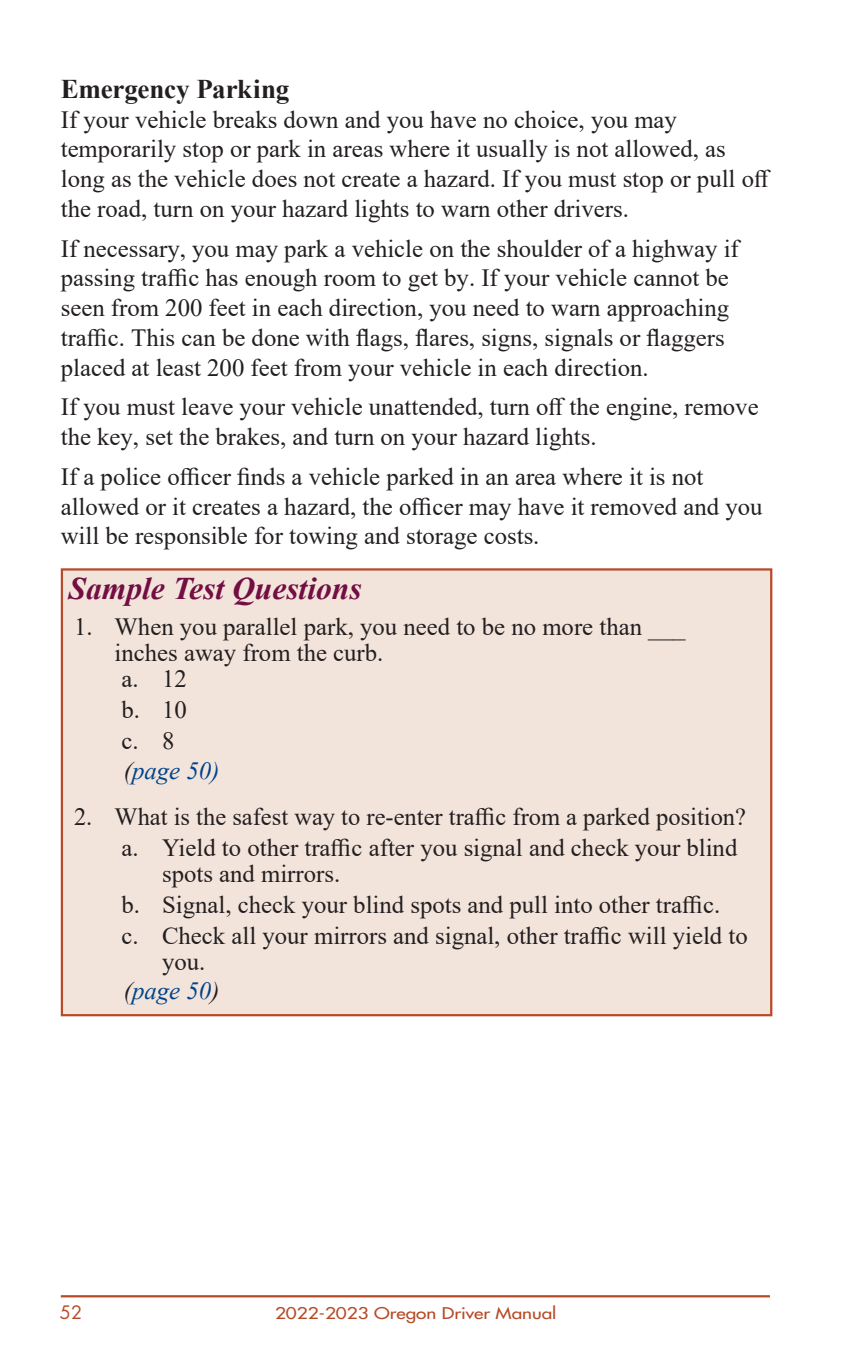
<style>
.page{position:relative;width:851px;height:1357px;background:#fff}
.page>*{position:absolute;margin:0;border:0;box-sizing:border-box;transform-origin:0 0}
.Heading_2{font:italic 700 31.5px "Times New Roman";color:#720e42}
.sub_heading__bold_12{font:700 27px "Times New Roman";letter-spacing:-.005em;color:#231f20}
.BODY_TEXT{font:24.75px/29.7px "Times New Roman";color:#231f20}
.question_page{font:italic 24.75px "Times New Roman";color:#00448a}
.t1{font:18px "Futura Std";color:#b74a27}
.t2{font:500 15.75px "Futura Std";color:#b74a27;scale:1.2 1}
.s1{color:#231f20}
</style>
<div class="page">
<hr style="left:61px;top:1295px;width:709px;height:2px;background:#b74a27">
<div style="left:61px;top:568px;width:711px;height:448px;background:#f3e4db;border:2px solid #b74a27"></div>
<p class="sub_heading__bold_12" style="left:61px;top:70px;width:230px">Emergency Parking</p>
<p class="BODY_TEXT" style="left:61px;top:104px;width:711px">If your vehicle breaks down and you have no choice, you may temporarily stop or park in areas where it usually is not allowed, as long as the vehicle does not create a hazard. If you must stop or pull off the road, turn on your hazard lights to warn other drivers.</p>
<p class="BODY_TEXT" style="left:61px;top:233px;width:679px">If necessary, you may park a vehicle on the shoulder of a highway if passing traffic has enough room to get by. If your vehicle cannot be seen from 200 feet in each direction, you need to warn approaching traffic. This can be done with flags, flares, signs, signals or flaggers placed at least 200 feet from your vehicle in each direction.</p>
<p class="BODY_TEXT" style="left:61px;top:391px;width:699px">If you must leave your vehicle unattended, turn off the engine, remove the key, set the brakes, and turn on your hazard lights.</p>
<p class="BODY_TEXT" style="left:61px;top:461px;width:703px">If a police officer finds a vehicle parked in an area where it is not allowed or it creates a hazard, the officer may have it removed and you will be responsible for towing and storage costs.</p>
<p class="Heading_2" style="left:69px;top:567px;width:294px">Sample Test Questions</p>
<p class="BODY_TEXT" style="left:115px;top:613px;width:572px;line-height:25.9px;text-indent:-40px">1. When you parallel park, you need to be no more than ___ inches away from the curb.</p>
<p class="BODY_TEXT" style="left:122px;top:663px;width:67px">a. 12</p>
<p class="BODY_TEXT" style="left:122px;top:694px;width:67px">b. 10</p>
<p class="BODY_TEXT" style="left:122px;top:725px;width:54px">c. 8</p>
<p class="question_page" style="left:124px;top:753px;width:97px"><span class="s1">(</span>page 50)</p>
<p class="BODY_TEXT" style="left:74px;top:801px;width:673px">2. What is the safest way to re-enter traffic from a parked position?</p>
<p class="BODY_TEXT" style="left:162px;top:834px;width:576px;line-height:25.9px;text-indent:-40px">a. Yield to other traffic after you signal and check your blind spots and mirrors.</p>
<p class="BODY_TEXT" style="left:122px;top:889px;width:600px">b. Signal, check your blind spots and pull into other traffic.</p>
<p class="BODY_TEXT" style="left:162px;top:922px;width:587px;line-height:25.9px;text-indent:-40px">c. Check all your mirrors and signal, other traffic will yield to you.</p>
<p class="question_page" style="left:124px;top:974px;width:97px"><span class="s1">(</span>page 50<span class="s1">)</span></p>
<p class="t1" style="left:60px;top:1301px;width:24px">52</p>
<p class="t2" style="left:275px;top:1303px;width:236px">2022-2023 Oregon Driver Manual</p>
</div>
